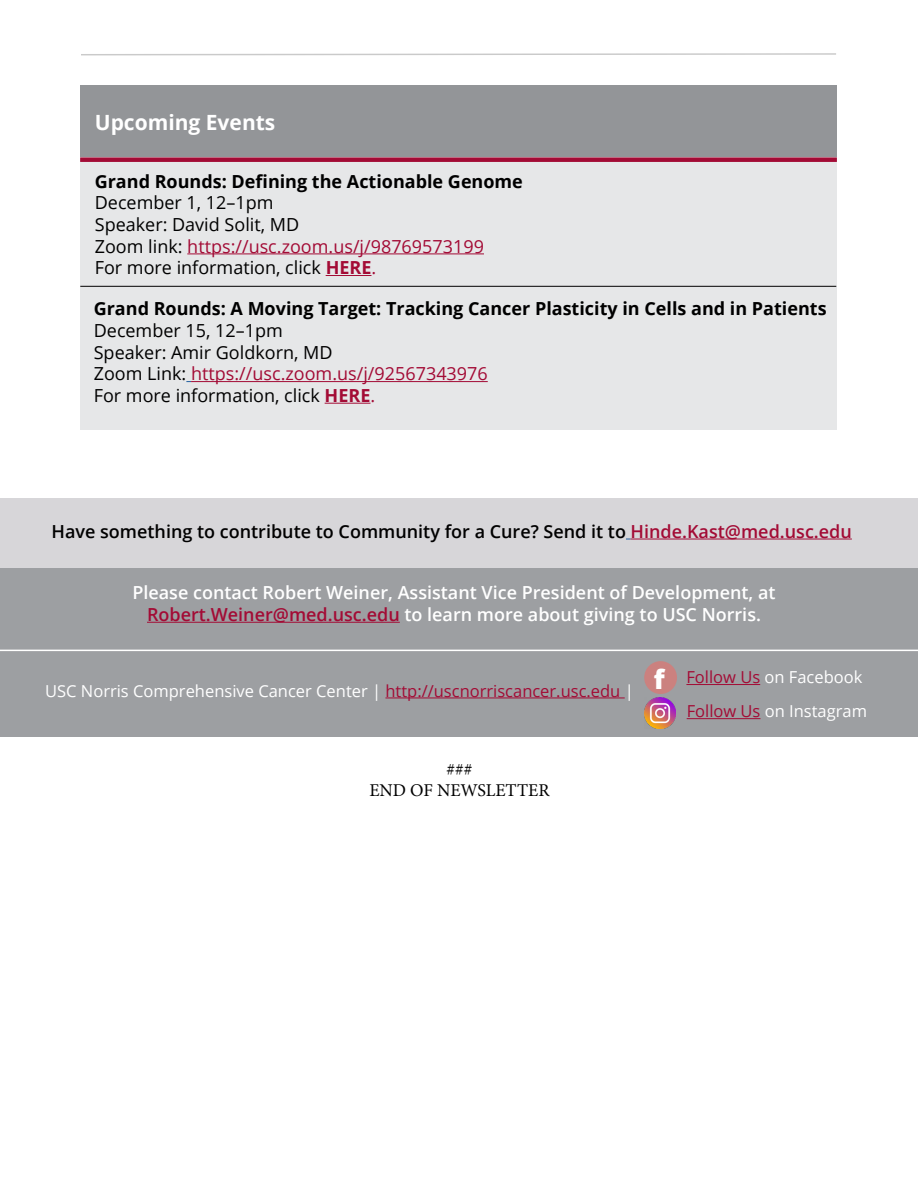
<style>
.page{position:relative;width:918px;height:1188px;background:#fff}
.page>*{position:absolute;margin:0;border:0;box-sizing:border-box;transform-origin:0 0}
.t1{font:700 21px "Open Sans";color:#fff}
.t2{font:18px/21.6px "Open Sans";color:#000}
.t3{font:600 18px/21.6px "Open Sans";color:#fff;text-align:center}
.t4{font:700 18px "Open Sans";color:#000}
.t5{font:600 18px "Open Sans";color:#000}
.t6{font:18px/21.6px "Minion Pro";color:#000;text-align:center}
.t7{font:16.5px "Open Sans";color:#fff}
.s1{color:#a30b35}
.s2{font-weight:700;color:#a30b35}
</style>
<div class="page">
<div style="left:0;top:498px;width:918px;height:70px;background:#d7d6d9"></div>
<div style="left:0;top:568px;width:918px;height:168px;background:#9d9fa2"></div>
<hr style="left:385px;top:698px;width:240px;height:1px;background:#a30b35">
<hr style="left:686px;top:684px;width:74px;height:1px;background:#a30b35">
<div style="left:644px;top:661px;width:33px;height:33px;background:#cb817f;border-radius:50%"></div>
<hr style="left:0;top:650px;width:918px;height:1px;background:#fff">
<hr style="left:631px;top:539px;width:221px;height:1px;background:#a30b35">
<hr style="left:147px;top:622px;width:253px;height:1px;background:#a30b35">
<div style="left:80px;top:86px;width:757px;height:71px;background:#939598"></div>
<div style="left:80px;top:157px;width:757px;height:273px;background:#e6e7e8"></div>
<hr style="left:187px;top:253px;width:297px;height:1px;background:#a30b35">
<hr style="left:326px;top:275px;width:45px;height:1px;background:#a30b35">
<div style="left:80px;top:157px;width:757px;height:5px;background:#a30b35"></div>
<hr style="left:687px;top:718px;width:73px;height:1px;background:#a30b35">
<img style="left:645px;top:698px;width:31px;height:30px">
<hr style="left:191px;top:381px;width:297px;height:1px;background:#a30b35">
<hr style="left:325px;top:403px;width:45px;height:1px;background:#a30b35">
<hr style="left:80px;top:286px;width:756px;height:1px;background:#000">
<svg style="left:81px;top:53px;width:755px;height:3px"></svg>
<p class="t1" style="left:95px;top:108px;width:182px">Upcoming Events</p>
<p class="t4" style="left:95px;top:169px;width:430px">Grand Rounds: Defining the Actionable Genome</p>
<p class="t2" style="left:95px;top:192px;width:391px">December 1, 12–1pm<br>Speaker: David Solit, MD<br>Zoom link: <span class="s1">https://usc.zoom.us/j/98769573199<br></span>For more information, click <span class="s2">HERE</span><span class="s1">.</span></p>
<p class="t4" style="left:94px;top:296px;width:734px">Grand Rounds: A Moving Target: Tracking Cancer Plasticity in Cells and in Patients</p>
<p class="t2" style="left:94px;top:319px;width:396px">December 15, 12–1pm<br>Speaker: Amir Goldkorn, MD<br>Zoom Link: <span class="s1">https://usc.zoom.us/j/92567343976<br></span>For more information, click <span class="s2">HERE</span><span class="s1">.</span></p>
<p class="t5" style="left:52px;top:519px;width:802px">Have something to contribute to Community for a Cure? Send it to <span class="s1">Hinde.Kast@med.usc.edu</span></p>
<p class="t3" style="left:132px;top:582px;width:645px">Please contact Robert Weiner, Assistant Vice President of Development, at<br><span class="s1">Robert.Weiner@med.usc.edu</span> to learn more about giving to USC Norris.</p>
<p class="t7" style="left:45px;top:679px;width:819px">USC Norris Comprehensive Cancer Center | <span class="s1">http://uscnorriscancer.usc.edu</span> | <sup>f</sup> <sup>Follow</sup> <sup>Us</sup> on Facebook</p>
<p class="t6" style="left:369px;top:758px;width:182px">###<br>END OF NEWSLETTER</p>
<p class="t7" style="left:687px;top:700px;width:182px"><span class="s1">Follow Us</span> on Instagram</p>
</div>
